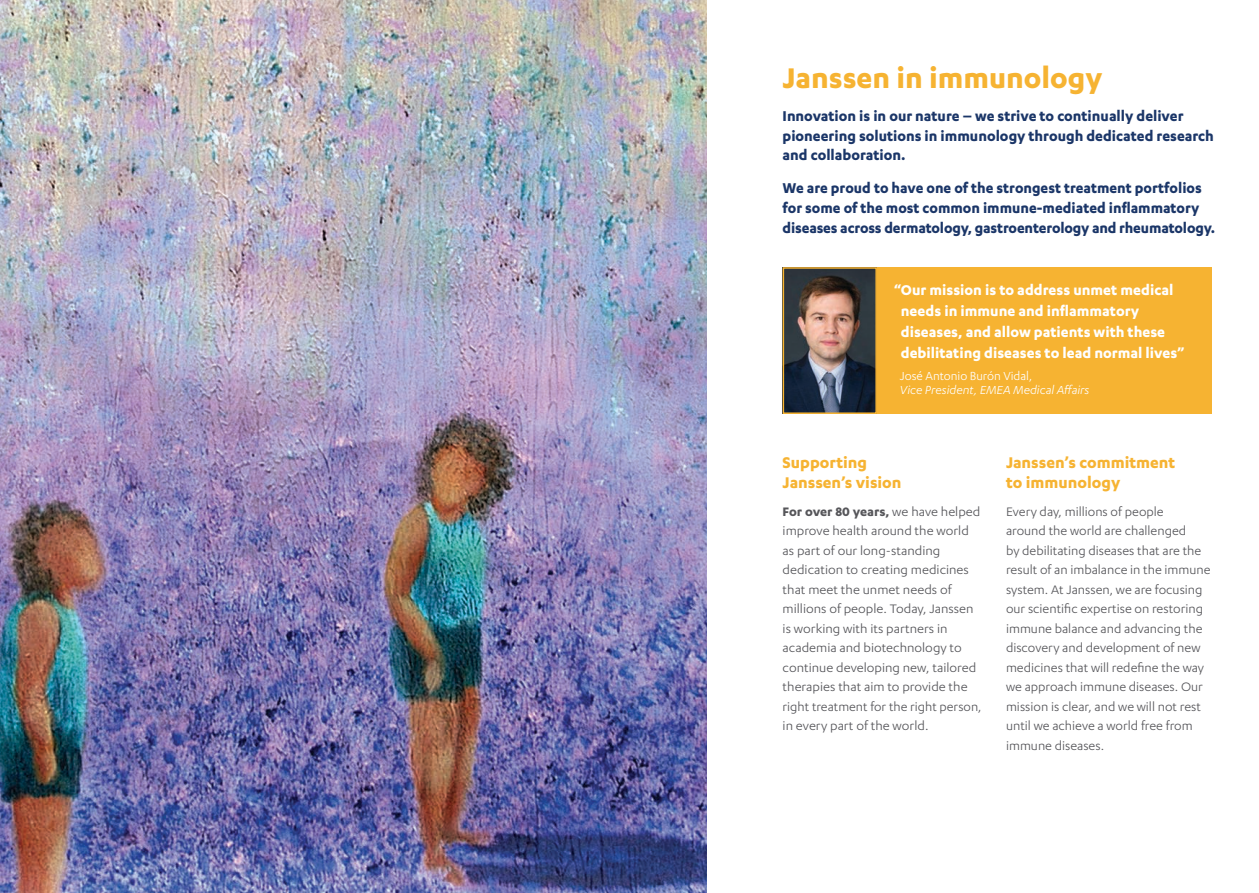
<style>
.page{position:relative;width:1259px;height:893px;background:#fff}
.page>*{position:absolute;margin:0;border:0;box-sizing:border-box;transform-origin:0 0}
.t1{font:700 33px "Karbon";color:#f6b332}
.t2{font:700 18px/19.5px "Karbon";color:#f6b332}
.t3{font:700 16.5px/19.8px "Karbon";color:#1b3668}
.t4{font:700 16.5px/21px "Karbon";color:#fff}
.t5{font:14.25px/19.5px "Karbon";color:#56565a}
.t6{font:italic 13.5px "Karbon";color:#fff}
.t7{font:13.5px "Karbon";color:#fff}
.s1{font-weight:700}
</style>
<div class="page">
<img style="left:0;top:0;width:706px;height:893px">
<div style="left:877px;top:267px;width:334px;height:147px;background:#f6b332"></div>
<img style="left:785px;top:270px;width:89px;height:141px">
<div style="left:782px;top:267px;width:95px;height:147px;border:2px solid #f6b332"></div>
<h1 class="t1" style="left:782px;top:59px;width:321px">Janssen in immunology</h1>
<p class="t3" style="left:782px;top:105px;width:433px">Innovation is in our nature – we strive to continually deliver pioneering solutions in immunology through dedicated research and collaboration.</p>
<p class="t3" style="left:782px;top:177px;width:434px">We are proud to have one of the strongest treatment portfolios for some of the most common immune-mediated inflammatory diseases across dermatology, gastroenterology and rheumatology.</p>
<p class="t4" style="left:901px;top:279px;width:285px;text-indent:-7px">“Our mission is to address unmet medical needs in immune and inflammatory diseases, and allow patients with these debilitating diseases to lead normal lives”</p>
<p class="t7" style="left:900px;top:369px;width:134px">José Antonio Burón Vidal,</p>
<p class="t6" style="left:900px;top:382px;width:191px">Vice President, EMEA Medical Affairs</p>
<p class="t2" style="left:782px;top:452px;width:120px">Supporting<br>Janssen’s vision</p>
<p class="t5" style="left:782px;top:501px;width:200px"><span class="s1">For over 80 years,</span> we have helped improve health around the world as part of our long-standing dedication to creating medicines that meet the unmet needs of millions of people. Today, Janssen is working with its partners in academia and biotechnology to continue developing new, tailored therapies that aim to provide the right treatment for the right person, in every part of the world.</p>
<p class="t2" style="left:1006px;top:452px;width:171px">Janssen’s commitment to immunology</p>
<p class="t5" style="left:1006px;top:501px;width:206px">Every day, millions of people<br>around the world are challenged<br>by debilitating diseases that are the result of an imbalance in the immune system. At Janssen, we are focusing our scientific expertise on restoring immune balance and advancing the discovery and development of new medicines that will redefine the way we approach immune diseases. Our mission is clear, and we will not rest until we achieve a world free from immune diseases.</p>
</div>
